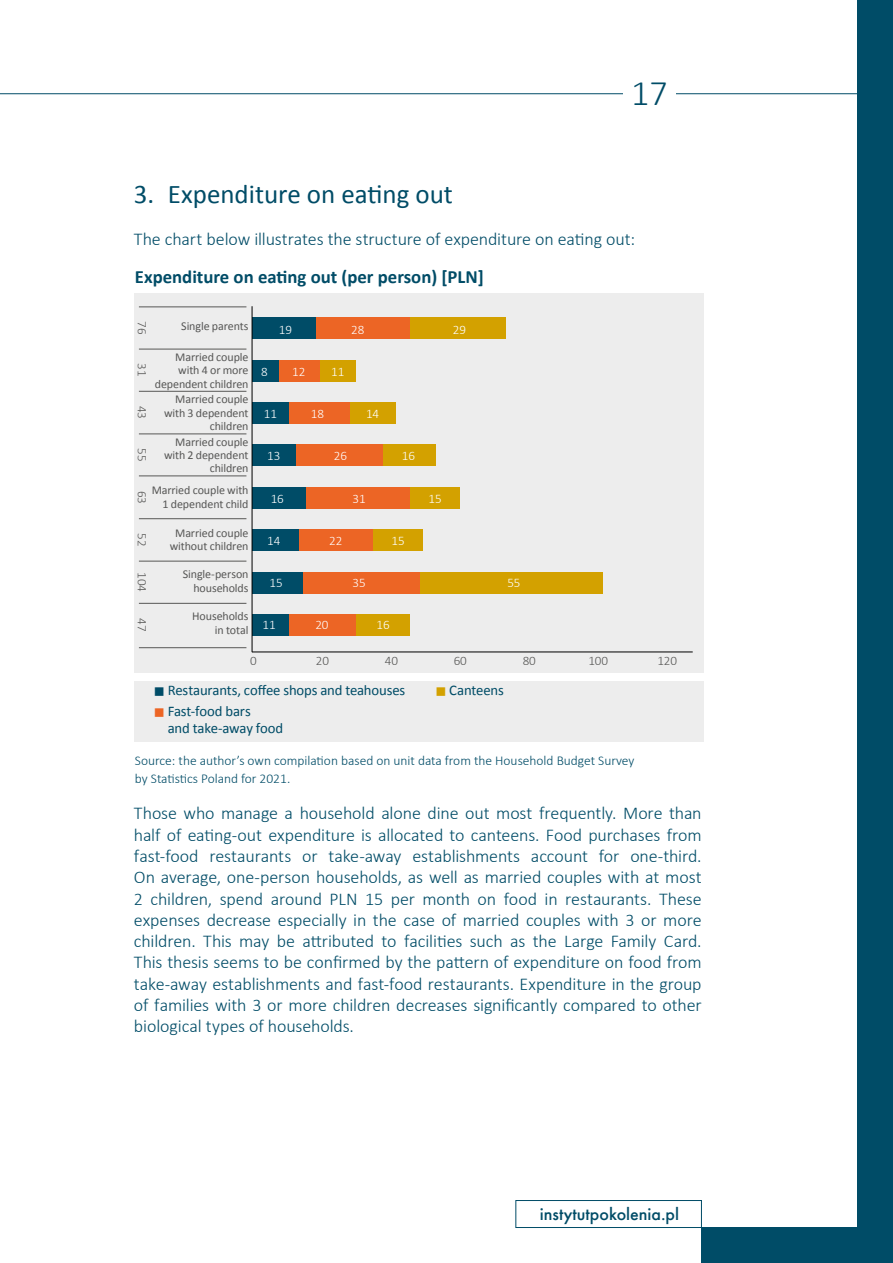
<style>
.page{position:relative;width:893px;height:1263px;background:#fff}
.page>*{position:absolute;margin:0;border:0;box-sizing:border-box;transform-origin:0 0}
.t1{font:300 36px "Calibri";color:#004c67}
.t2{font:27px "Calibri";color:#004c67}
.t3{font:700 18.75px "Calibri";color:#004c67}
.t4{font:300 18px/21.3px "Calibri";letter-spacing:-.005em;color:#004c67;text-align:justify}
.t5{font:500 18px "Futura PT";color:#004c67}
.t6{font:14.7px/16.4px "Calibri";letter-spacing:-.015em;color:#004c67}
.t7{font:300 13.5px/18px "Calibri";color:#004c67}
.t8{font:300 13.05px "Calibri";color:#fff}
.t9{font:300 13.05px "Calibri";color:#575756}
.t10{font:12px/13.5px "Calibri";letter-spacing:-.01em;color:#575756;text-align:right}
.s1{color:#ec6525}
.s2{color:#d3a100}
</style>
<div class="page">
<div style="left:857px;top:0;width:36px;height:1263px;background:#004c67"></div>
<div style="left:702px;top:1227px;width:191px;height:36px;background:#004c67"></div>
<hr style="left:0;top:93px;width:893px;height:1px;background:#004c67">
<div style="left:623px;top:64px;width:52px;height:56px;background:#fff"></div>
<div style="left:516px;top:1200px;width:186px;height:28px;border:1px solid #004c67"></div>
<div style="left:134px;top:293px;width:569px;height:380px;background:#ededed"></div>
<div style="left:134px;top:681px;width:570px;height:61px;background:#ededed"></div>
<hr style="left:252px;top:652px;width:441px;height:1px;background:#000">
<hr style="left:139px;top:391px;width:107px;height:1px;background:#575756">
<hr style="left:139px;top:434px;width:107px;height:1px;background:#575756">
<hr style="left:139px;top:476px;width:107px;height:1px;background:#575756">
<hr style="left:139px;top:518px;width:107px;height:1px;background:#575756">
<hr style="left:139px;top:603px;width:107px;height:1px;background:#575756">
<hr style="left:139px;top:561px;width:107px;height:1px;background:#575756">
<hr style="left:139px;top:647px;width:107px;height:1px;background:#575756">
<hr style="left:139px;top:349px;width:107px;height:1px;background:#575756">
<hr style="left:139px;top:307px;width:107px;height:1px;background:#575756">
<div style="left:356px;top:614px;width:53px;height:21px;background:#d3a100"></div>
<div style="left:289px;top:614px;width:67px;height:21px;background:#ec6525"></div>
<div style="left:252px;top:614px;width:37px;height:21px;background:#004c67"></div>
<div style="left:419px;top:572px;width:184px;height:21px;background:#d3a100"></div>
<div style="left:302px;top:572px;width:117px;height:21px;background:#ec6525"></div>
<div style="left:252px;top:572px;width:50px;height:21px;background:#004c67"></div>
<div style="left:373px;top:529px;width:50px;height:22px;background:#d3a100"></div>
<div style="left:299px;top:529px;width:74px;height:22px;background:#ec6525"></div>
<div style="left:252px;top:529px;width:47px;height:22px;background:#004c67"></div>
<div style="left:409px;top:487px;width:51px;height:21px;background:#d3a100"></div>
<div style="left:306px;top:487px;width:103px;height:21px;background:#ec6525"></div>
<div style="left:252px;top:487px;width:54px;height:21px;background:#004c67"></div>
<div style="left:383px;top:445px;width:53px;height:21px;background:#d3a100"></div>
<div style="left:296px;top:445px;width:87px;height:21px;background:#ec6525"></div>
<div style="left:252px;top:445px;width:44px;height:21px;background:#004c67"></div>
<div style="left:349px;top:402px;width:47px;height:22px;background:#d3a100"></div>
<div style="left:289px;top:402px;width:60px;height:22px;background:#ec6525"></div>
<div style="left:252px;top:402px;width:37px;height:22px;background:#004c67"></div>
<div style="left:319px;top:360px;width:37px;height:21px;background:#d3a100"></div>
<div style="left:279px;top:360px;width:40px;height:21px;background:#ec6525"></div>
<div style="left:252px;top:360px;width:27px;height:21px;background:#004c67"></div>
<div style="left:409px;top:318px;width:97px;height:21px;background:#d3a100"></div>
<div style="left:316px;top:318px;width:93px;height:21px;background:#ec6525"></div>
<div style="left:252px;top:318px;width:64px;height:21px;background:#004c67"></div>
<hr style="left:252px;top:306px;width:1px;height:346px;background:#000">
<h1 class="t1" style="left:631px;top:70px;width:38px">17</h1>
<h2 class="t2" style="left:134px;top:177px;width:321px">3. Expenditure on eating out</h2>
<p class="t4" style="left:134px;top:229px;width:503px">The chart below illustrates the structure of expenditure on eating out:</p>
<p class="t3" style="left:135px;top:264px;width:350px">Expenditure on eating out (per person) [PLN]</p>
<p class="t9" style="left:150px;top:321px;width:15px;rotate:90deg">76</p>
<p class="t9" style="left:150px;top:363px;width:15px;rotate:90deg">31</p>
<p class="t9" style="left:150px;top:406px;width:15px;rotate:90deg">43</p>
<p class="t9" style="left:150px;top:448px;width:15px;rotate:90deg">55</p>
<p class="t9" style="left:150px;top:491px;width:15px;rotate:90deg">63</p>
<p class="t9" style="left:150px;top:533px;width:15px;rotate:90deg">52</p>
<p class="t9" style="left:150px;top:572px;width:21px;rotate:90deg">104</p>
<p class="t9" style="left:150px;top:618px;width:15px;rotate:90deg">47</p>
<p class="t10" style="left:181px;top:319px;width:69px">Single parents</p>
<p class="t10" style="left:155px;top:349px;width:95px">Married couple with 4 or more dependent children</p>
<p class="t10" style="left:164px;top:392px;width:86px">Married couple with 3 dependent children</p>
<p class="t10" style="left:164px;top:434px;width:86px">Married couple with 2 dependent children</p>
<p class="t10" style="left:152px;top:483px;width:98px">Married couple with<br>1 dependent child</p>
<p class="t10" style="left:170px;top:525px;width:80px;text-align:center">Married couple without children</p>
<p class="t10" style="left:183px;top:567px;width:67px">Single-person households</p>
<p class="t10" style="left:192px;top:609px;width:58px">Households in total</p>
<p class="t8" style="left:279px;top:321px;width:15px">19</p>
<p class="t8" style="left:351px;top:321px;width:15px">28</p>
<p class="t8" style="left:261px;top:363px;width:8px">8</p>
<p class="t8" style="left:264px;top:406px;width:15px">11</p>
<p class="t8" style="left:267px;top:448px;width:15px">13</p>
<p class="t8" style="left:271px;top:491px;width:15px">16</p>
<p class="t8" style="left:267px;top:532px;width:15px">14</p>
<p class="t8" style="left:292px;top:363px;width:15px">12</p>
<p class="t8" style="left:331px;top:363px;width:15px">11</p>
<p class="t8" style="left:311px;top:406px;width:15px">18</p>
<p class="t8" style="left:334px;top:448px;width:15px">26</p>
<p class="t8" style="left:366px;top:406px;width:15px">14</p>
<p class="t8" style="left:352px;top:491px;width:15px">31</p>
<p class="t8" style="left:329px;top:532px;width:15px">22</p>
<p class="t8" style="left:269px;top:575px;width:15px">15</p>
<p class="t8" style="left:352px;top:575px;width:15px">35</p>
<p class="t8" style="left:402px;top:448px;width:15px">16</p>
<p class="t8" style="left:391px;top:532px;width:15px">15</p>
<p class="t8" style="left:263px;top:617px;width:15px">11</p>
<p class="t8" style="left:315px;top:617px;width:15px">20</p>
<p class="t8" style="left:376px;top:617px;width:15px">16</p>
<p class="t8" style="left:453px;top:321px;width:15px">29</p>
<p class="t8" style="left:429px;top:491px;width:15px">15</p>
<p class="t8" style="left:507px;top:575px;width:15px">55</p>
<p class="t9" style="left:250px;top:652px;width:8px">0</p>
<p class="t9" style="left:316px;top:652px;width:15px">20</p>
<p class="t9" style="left:385px;top:652px;width:15px">40</p>
<p class="t9" style="left:454px;top:652px;width:15px">60</p>
<p class="t9" style="left:523px;top:652px;width:15px">80</p>
<p class="t9" style="left:588px;top:652px;width:21px">100</p>
<p class="t9" style="left:657px;top:652px;width:21px">120</p>
<p class="t6" style="left:154px;top:682px;width:253px">■ Restaurants, coffee shops and teahouses</p>
<p class="t6" style="left:168px;top:702px;width:117px;text-indent:-14px"><span class="s1">■</span> Fast-food bars<br>and take-away food</p>
<p class="t6" style="left:435px;top:682px;width:70px"><span class="s2">■</span> Canteens</p>
<p class="t7" style="left:135px;top:751px;width:501px">Source: the author’s own compilation based on unit data from the Household Budget Survey by Statistics Poland for 2021.</p>
<p class="t4" style="left:134px;top:803px;width:569px">Those who manage a household alone dine out most frequently. More than half of eating-out expenditure is allocated to canteens. Food purchases from fast-food restaurants or take-away establishments account for one-third.<br>On average, one-person households, as well as married couples with at most 2 children, spend around PLN 15 per month on food in restaurants. These expenses decrease especially in the case of married couples with 3 or more children. This may be attributed to facilities such as the Large Family Card.<br>This thesis seems to be confirmed by the pattern of expenditure on food from take-away establishments and fast-food restaurants. Expenditure in the group of families with 3 or more children decreases significantly compared to other biological types of households.</p>
<p class="t5" style="left:540px;top:1203px;width:141px">instytutpokolenia.pl</p>
</div>
